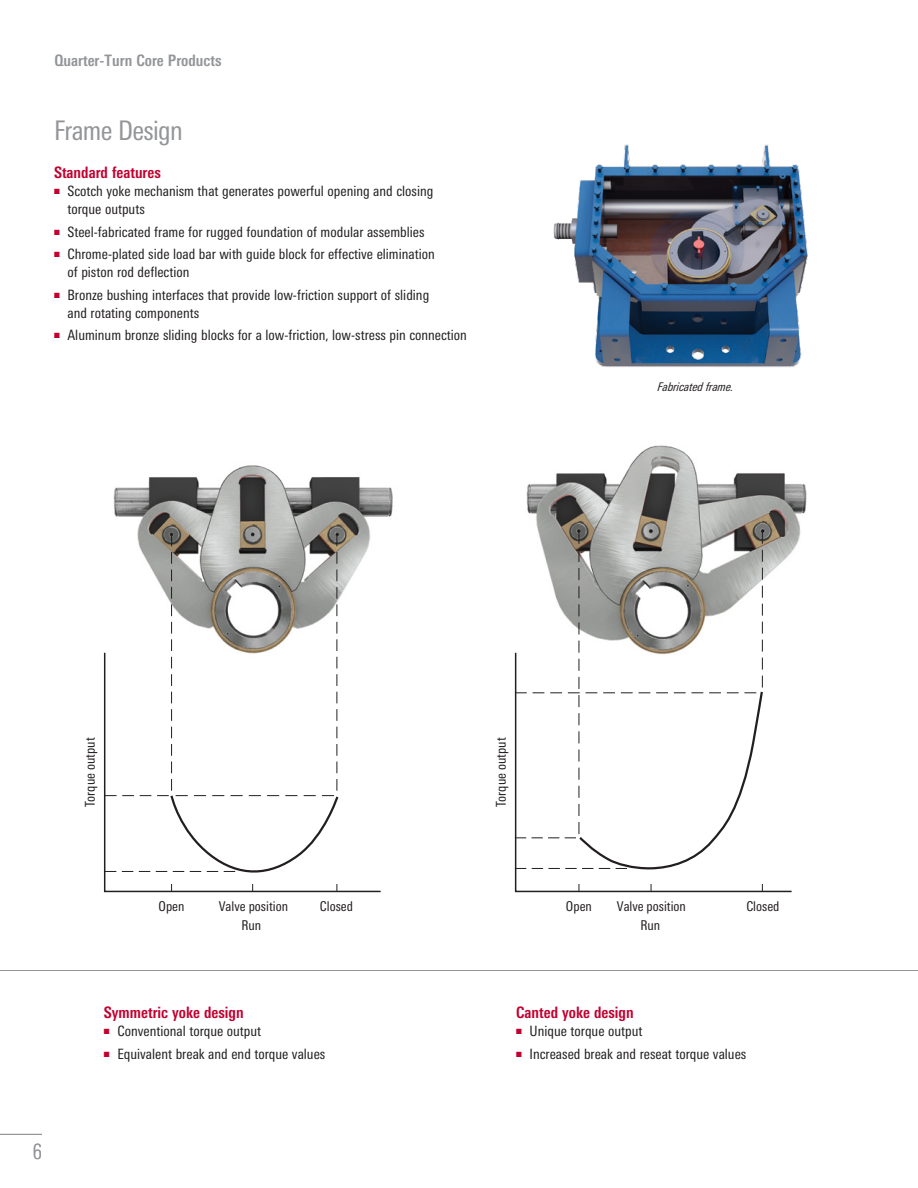
<style>
.page{position:relative;width:918px;height:1188px;background:#fff}
.page>*{position:absolute;margin:0;border:0;box-sizing:border-box;transform-origin:0 0}
.Subhead{font:condensed 27px "Univers Next Pro";letter-spacing:-.025em;color:#939598}
.t1{font:300 condensed 21px "Univers Next Pro";color:#939598}
.Body_Head{font:700 condensed 15.75px "Univers Next Pro";color:#c10230}
.t2{font:700 condensed 15.75px "Univers Next Pro";color:#939598}
.t3{font:condensed 14.25px/18px "Univers Next Pro";color:#231f20}
.chart_desriptions{font:condensed 13.5px "Univers Next Pro";color:#231f20}
.t4{font:italic condensed 12px "Univers Next Pro";letter-spacing:-.01em;color:#231f20}
</style>
<div class="page">
<hr style="left:0;top:970px;width:918px;height:1px;background:#939598">
<img style="left:553px;top:144px;width:255px;height:223px">
<img style="left:113px;top:465px;width:280px;height:132px">
<svg style="left:103px;top:652px;width:278px;height:241px"></svg>
<svg style="left:105px;top:535px;width:235px;height:357px"></svg>
<svg style="left:514px;top:653px;width:278px;height:240px"></svg>
<img style="left:526px;top:445px;width:281px;height:213px">
<svg style="left:515px;top:532px;width:249px;height:338px"></svg>
<hr style="left:0;top:1134px;width:42px;height:1px;background:#939598">
<p class="t2" style="left:54px;top:51px;width:169px">Quarter-Turn Core Products</p>
<p class="Subhead" style="left:54px;top:114px;width:130px">Frame Design</p>
<p class="Body_Head" style="left:54px;top:163px;width:108px">Standard features</p>
<p class="t3" style="left:68px;top:182px;width:367px;text-indent:-14px"><sup>■</sup> Scotch yoke mechanism that generates powerful opening and closing torque outputs</p>
<p class="t3" style="left:54px;top:223px;width:372px"><sup>■</sup> Steel-fabricated frame for rugged foundation of modular assemblies</p>
<p class="t3" style="left:68px;top:245px;width:369px;text-indent:-14px"><sup>■</sup> Chrome-plated side load bar with guide block for effective elimination of piston rod deflection</p>
<p class="t3" style="left:68px;top:286px;width:363px;text-indent:-14px"><sup>■</sup> Bronze bushing interfaces that provide low-friction support of sliding and rotating components</p>
<p class="t3" style="left:54px;top:326px;width:415px"><sup>■</sup> Aluminum bronze sliding blocks for a low-friction, low-stress pin connection</p>
<p class="t4" style="left:658px;top:380px;width:77px">Fabricated frame.</p>
<h2 class="t1" style="left:33px;top:1139px;width:11px">6</h2>
<p class="chart_desriptions" style="left:82px;top:807px;width:71px;rotate:-90deg">Torque output</p>
<p class="chart_desriptions" style="left:159px;top:899px;width:27px">Open</p>
<p class="chart_desriptions" style="left:219px;top:899px;width:71px">Valve position</p>
<p class="chart_desriptions" style="left:320px;top:899px;width:35px">Closed</p>
<p class="chart_desriptions" style="left:242px;top:918px;width:21px">Run</p>
<p class="Body_Head" style="left:104px;top:1003px;width:141px">Symmetric yoke design</p>
<p class="t3" style="left:104px;top:1022px;width:159px"><sup>■</sup> Conventional torque output</p>
<p class="t3" style="left:104px;top:1045px;width:223px"><sup>■</sup> Equivalent break and end torque values</p>
<p class="chart_desriptions" style="left:493px;top:807px;width:71px;rotate:-90deg">Torque output</p>
<p class="chart_desriptions" style="left:566px;top:899px;width:27px">Open</p>
<p class="chart_desriptions" style="left:617px;top:899px;width:71px">Valve position</p>
<p class="chart_desriptions" style="left:746px;top:899px;width:35px">Closed</p>
<p class="chart_desriptions" style="left:640px;top:918px;width:21px">Run</p>
<p class="Body_Head" style="left:516px;top:1003px;width:119px">Canted yoke design</p>
<p class="t3" style="left:516px;top:1022px;width:128px"><sup>■</sup> Unique torque output</p>
<p class="t3" style="left:516px;top:1045px;width:232px"><sup>■</sup> Increased break and reseat torque values</p>
</div>
